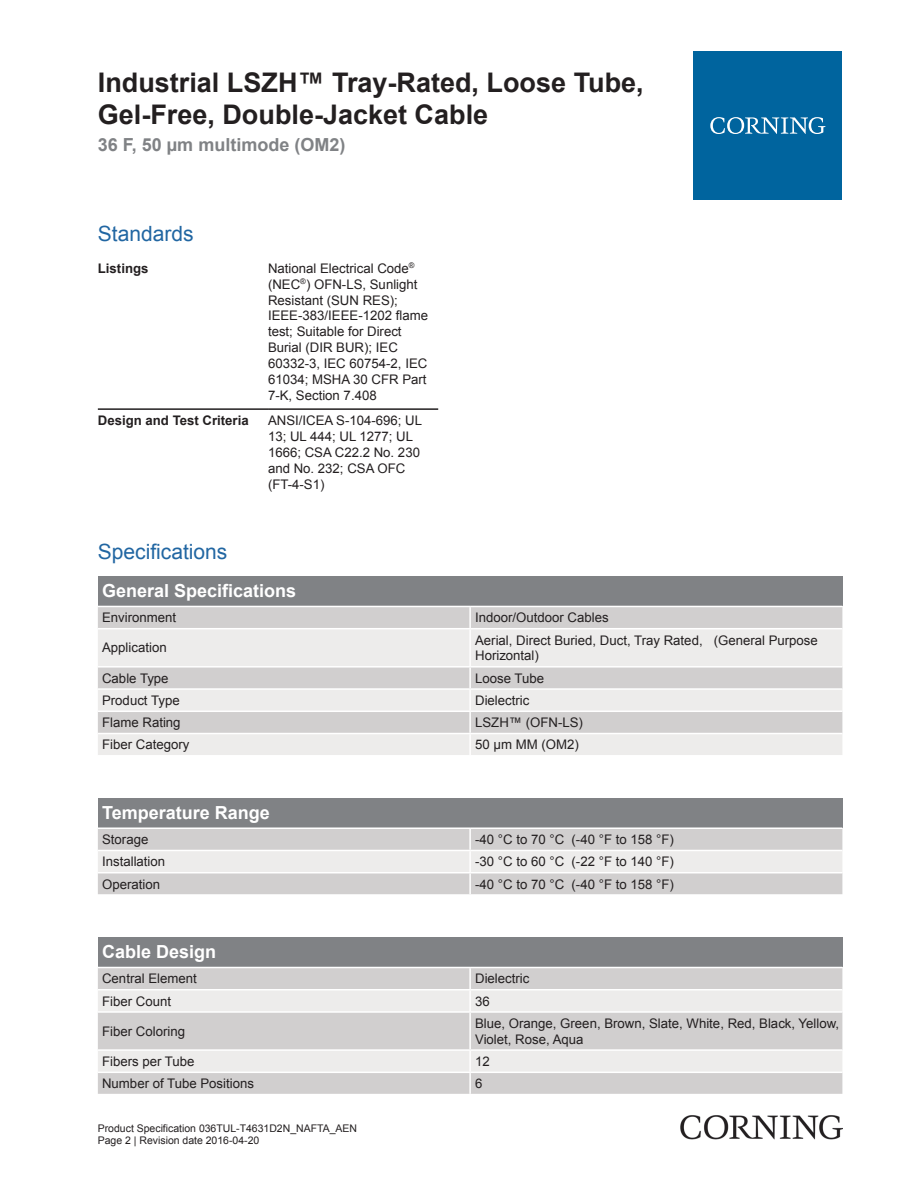
<style>
.page{position:relative;width:919px;height:1187px;background:#fff}
.page>*{position:absolute;margin:0;border:0;box-sizing:border-box;transform-origin:0 0}
.t1{font:700 27px/32.4px "Arial";color:#231f20}
.t2{font:21px "Arial";color:#2166a2}
.t3{font:700 18px "Arial";color:#fff}
.t4{font:700 18px "Arial";color:#808285}
.t5{font:13.2px/15.9px "Arial";color:#231f20}
.t6{font:700 13.2px "Arial";color:#231f20}
.t7{font:10.5px/12.6px "Arial";color:#231f20}
</style>
<div class="page">
<hr style="left:98px;top:408px;width:170px;height:2px;background:#231f20">
<hr style="left:268px;top:408px;width:170px;height:2px;background:#231f20">
<div style="left:98px;top:576px;width:744px;height:29px;background:#808285"></div>
<div style="left:98px;top:607px;width:744px;height:21px;background:#d1cfcf"></div>
<svg style="left:98px;top:629px;width:744px;height:126px;background:#e3e2e1"></svg>
<hr style="left:469px;top:607px;width:2px;height:21px;background:#fff">
<hr style="left:469px;top:629px;width:2px;height:37px;background:#fff">
<hr style="left:469px;top:667px;width:2px;height:21px;background:#fff">
<hr style="left:469px;top:689px;width:2px;height:21px;background:#fff">
<hr style="left:469px;top:712px;width:2px;height:20px;background:#fff">
<hr style="left:469px;top:734px;width:2px;height:21px;background:#fff">
<hr style="left:98px;top:666px;width:372px;height:1px;background:#fff">
<hr style="left:470px;top:666px;width:372px;height:1px;background:#fff">
<hr style="left:98px;top:688px;width:372px;height:1px;background:#fff">
<hr style="left:470px;top:688px;width:372px;height:1px;background:#fff">
<hr style="left:98px;top:710px;width:372px;height:2px;background:#fff">
<hr style="left:470px;top:710px;width:372px;height:2px;background:#fff">
<hr style="left:98px;top:732px;width:372px;height:2px;background:#fff">
<hr style="left:470px;top:732px;width:372px;height:2px;background:#fff">
<div style="left:98px;top:797px;width:744px;height:30px;background:#808285"></div>
<div style="left:98px;top:829px;width:744px;height:65px;background:#d1cfcf"></div>
<div style="left:98px;top:851px;width:744px;height:20px;background:#edeceb"></div>
<hr style="left:469px;top:829px;width:2px;height:20px;background:#fff">
<hr style="left:469px;top:851px;width:2px;height:20px;background:#fff">
<hr style="left:469px;top:873px;width:2px;height:21px;background:#fff">
<hr style="left:98px;top:849px;width:372px;height:2px;background:#fff">
<hr style="left:470px;top:849px;width:372px;height:2px;background:#fff">
<hr style="left:98px;top:871px;width:372px;height:2px;background:#fff">
<hr style="left:470px;top:871px;width:372px;height:2px;background:#fff">
<div style="left:98px;top:936px;width:744px;height:30px;background:#808285"></div>
<div style="left:98px;top:968px;width:744px;height:125px;background:#d1cfcf"></div>
<svg style="left:98px;top:990px;width:744px;height:81px;background:#e0dfde"></svg>
<hr style="left:469px;top:968px;width:2px;height:20px;background:#fff">
<hr style="left:469px;top:990px;width:2px;height:21px;background:#fff">
<hr style="left:469px;top:1012px;width:2px;height:37px;background:#fff">
<hr style="left:469px;top:1050px;width:2px;height:21px;background:#fff">
<hr style="left:469px;top:1072px;width:2px;height:21px;background:#fff">
<hr style="left:98px;top:988px;width:372px;height:2px;background:#fff">
<hr style="left:470px;top:988px;width:372px;height:2px;background:#fff">
<hr style="left:98px;top:1011px;width:372px;height:1px;background:#fff">
<hr style="left:470px;top:1011px;width:372px;height:1px;background:#fff">
<hr style="left:98px;top:1049px;width:372px;height:1px;background:#fff">
<hr style="left:470px;top:1049px;width:372px;height:1px;background:#fff">
<hr style="left:98px;top:1071px;width:372px;height:1px;background:#fff">
<hr style="left:470px;top:1071px;width:372px;height:1px;background:#fff">
<div style="left:693px;top:51px;width:149px;height:149px;background:#00649e"></div>
<svg style="left:710px;top:117px;width:115px;height:17px"></svg>
<img style="left:680px;top:1115px;width:162px;height:24px">
<h1 class="t1" style="left:98px;top:67px;width:547px">Industrial LSZH™ Tray-Rated, Loose Tube,<br>Gel-Free, Double-Jacket Cable</h1>
<h3 class="t4" style="left:98px;top:132px;width:249px">36 F, 50 µm multimode (OM2)</h3>
<h2 class="t2" style="left:98px;top:219px;width:97px">Standards</h2>
<p class="t6" style="left:98px;top:259px;width:52px">Listings</p>
<p class="t5" style="left:268px;top:260px;width:161px">National Electrical Code<sup>® </sup>(NEC<sup>®</sup>) OFN-LS, Sunlight<br>Resistant (SUN RES);<br>IEEE-383/IEEE-1202 flame test; Suitable for Direct<br>Burial (DIR BUR); IEC<br>60332-3, IEC 60754-2, IEC<br>61034; MSHA 30 CFR Part<br>7-K, Section 7.408</p>
<p class="t6" style="left:98px;top:412px;width:152px">Design and Test Criteria</p>
<p class="t5" style="left:268px;top:413px;width:156px">ANSI/ICEA S-104-696; UL<br>13; UL 444; UL 1277; UL<br>1666; CSA C22.2 No. 230 and No. 232; CSA OFC (FT-4-S1)</p>
<h2 class="t2" style="left:98px;top:538px;width:131px">Specifications</h2>
<h3 class="t3" style="left:102px;top:579px;width:196px">General Specifications</h3>
<p class="t5" style="left:102px;top:609px;width:76px">Environment</p>
<p class="t5" style="left:475px;top:609px;width:135px">Indoor/Outdoor Cables</p>
<p class="t5" style="left:102px;top:640px;width:66px">Application</p>
<p class="t5" style="left:475px;top:632px;width:344px">Aerial, Direct Buried, Duct, Tray Rated, (General Purpose<br>Horizontal)</p>
<p class="t5" style="left:102px;top:670px;width:68px">Cable Type</p>
<p class="t5" style="left:475px;top:670px;width:70px">Loose Tube</p>
<p class="t5" style="left:102px;top:692px;width:79px">Product Type</p>
<p class="t5" style="left:475px;top:692px;width:56px">Dielectric</p>
<p class="t5" style="left:102px;top:714px;width:80px">Flame Rating</p>
<p class="t5" style="left:475px;top:714px;width:109px">LSZH™ (OFN-LS)</p>
<p class="t5" style="left:102px;top:736px;width:89px">Fiber Category</p>
<p class="t5" style="left:475px;top:736px;width:105px">50 µm MM (OM2)</p>
<h3 class="t3" style="left:102px;top:800px;width:169px">Temperature Range</h3>
<p class="t5" style="left:102px;top:831px;width:48px">Storage</p>
<p class="t5" style="left:475px;top:831px;width:200px">-40 °C to 70 °C (-40 °F to 158 °F)</p>
<p class="t5" style="left:102px;top:853px;width:65px">Installation</p>
<p class="t5" style="left:475px;top:853px;width:200px">-30 °C to 60 °C (-22 °F to 140 °F)</p>
<p class="t5" style="left:102px;top:876px;width:59px">Operation</p>
<p class="t5" style="left:475px;top:876px;width:200px">-40 °C to 70 °C (-40 °F to 158 °F)</p>
<h3 class="t3" style="left:102px;top:940px;width:116px">Cable Design</h3>
<p class="t5" style="left:102px;top:970px;width:96px">Central Element</p>
<p class="t5" style="left:475px;top:970px;width:56px">Dielectric</p>
<p class="t5" style="left:102px;top:993px;width:70px">Fiber Count</p>
<p class="t5" style="left:475px;top:993px;width:16px">36</p>
<p class="t5" style="left:102px;top:1023px;width:84px">Fiber Coloring</p>
<p class="t5" style="left:475px;top:1015px;width:365px">Blue, Orange, Green, Brown, Slate, White, Red, Black, Yellow,<br>Violet, Rose, Aqua</p>
<p class="t5" style="left:102px;top:1053px;width:94px">Fibers per Tube</p>
<p class="t5" style="left:475px;top:1053px;width:16px">12</p>
<p class="t5" style="left:102px;top:1075px;width:153px">Number of Tube Positions</p>
<p class="t5" style="left:475px;top:1075px;width:9px">6</p>
<p class="t7" style="left:98px;top:1121px;width:261px">Product Specification 036TUL-T4631D2N_NAFTA_AEN<br>Page 2 | Revision date 2016-04-20</p>
</div>
